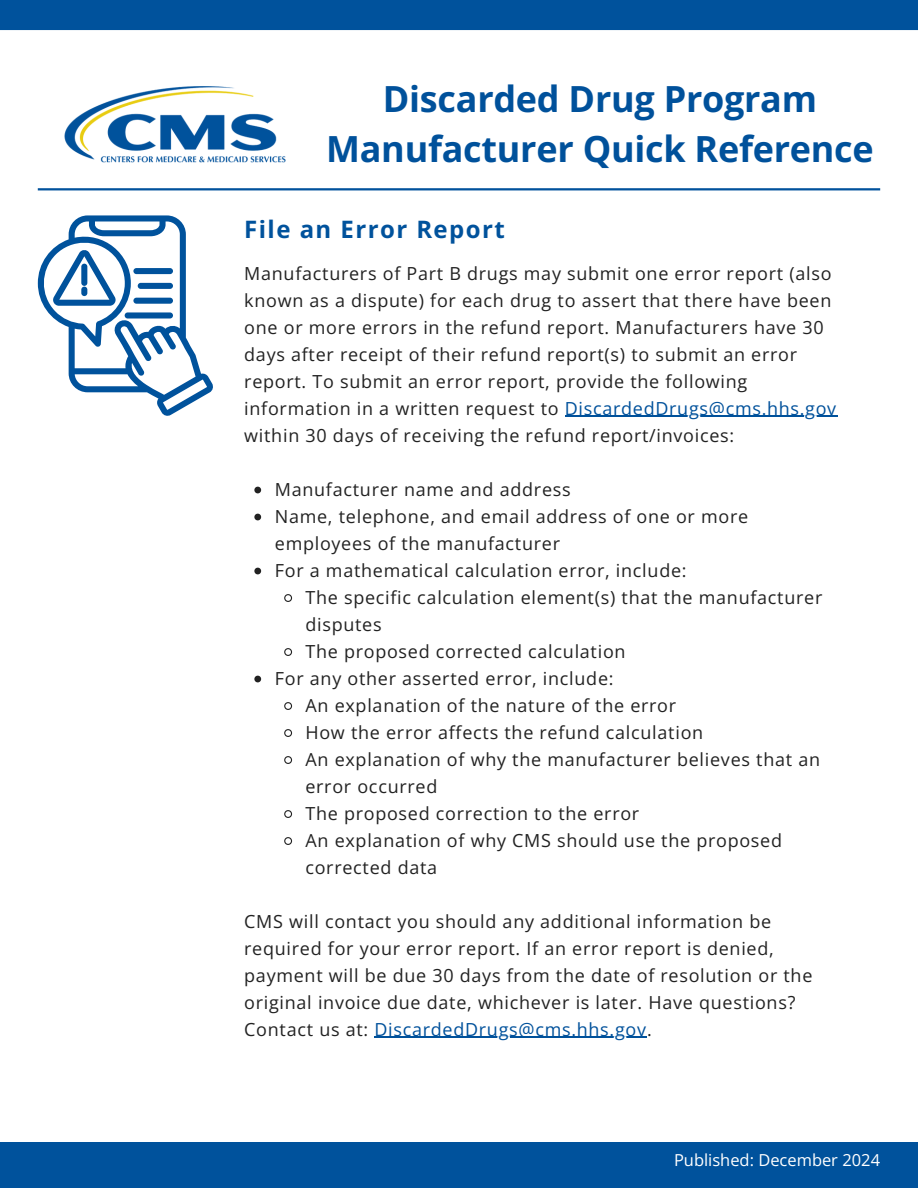
<style>
.page{position:relative;width:918px;height:1188px;background:#00529c}
.page>*{position:absolute;margin:0;border:0;box-sizing:border-box;transform-origin:0 0}
.t1{font:700 36px/49.5px "Open Sans";letter-spacing:-.005em;color:#00519b;text-align:center}
.t2{font:700 24px "Open Sans";letter-spacing:.06em;color:#00529c}
.t3{font:18px/27px "Open Sans";letter-spacing:.04em;color:#222}
.t4{font:16.5px "Open Sans";color:#fff}
.s1{color:#00519b}
</style>
<div class="page">
<div style="left:0;top:30px;width:918px;height:1112px;background:#fff"></div>
<hr style="left:375px;top:1037px;width:272px;height:1px;background:#00519b">
<hr style="left:565px;top:416px;width:272px;height:1px;background:#00519b">
<hr style="left:38px;top:188px;width:842px;height:2px;background:#00529c">
<img style="left:38px;top:60px;width:274px;height:137px">
<svg style="left:38px;top:215px;width:176px;height:202px"></svg>
<svg style="left:254px;top:487px;width:7px;height:6px"></svg>
<svg style="left:254px;top:514px;width:7px;height:6px"></svg>
<svg style="left:254px;top:568px;width:7px;height:6px"></svg>
<svg style="left:283px;top:593px;width:10px;height:10px"></svg>
<svg style="left:283px;top:647px;width:10px;height:10px"></svg>
<svg style="left:254px;top:676px;width:7px;height:6px"></svg>
<svg style="left:283px;top:701px;width:10px;height:10px"></svg>
<svg style="left:283px;top:728px;width:10px;height:10px"></svg>
<svg style="left:283px;top:755px;width:10px;height:10px"></svg>
<svg style="left:283px;top:809px;width:10px;height:10px"></svg>
<svg style="left:283px;top:836px;width:10px;height:10px"></svg>
<h1 class="t1" style="left:326px;top:73px;width:549px">Discarded Drug Program<br>Manufacturer Quick Reference</h1>
<h2 class="t2" style="left:244px;top:213px;width:262px">File an Error Report</h2>
<p class="t3" style="left:244px;top:259px;width:594px">Manufacturers of Part B drugs may submit one error report (also known as a dispute) for each drug to assert that there have been one or more errors in the refund report. Manufacturers have 30 days after receipt of their refund report(s) to submit an error report. To submit an error report, provide the following information in a written request to <span class="s1">DiscardedDrugs@cms.hhs.gov </span>within 30 days of receiving the refund report/invoices:</p>
<p class="t3" style="left:275px;top:475px;width:297px">Manufacturer name and address</p>
<p class="t3" style="left:275px;top:502px;width:475px">Name, telephone, and email address of one or more employees of the manufacturer</p>
<p class="t3" style="left:275px;top:556px;width:413px">For a mathematical calculation error, include:</p>
<p class="t3" style="left:305px;top:583px;width:518px">The specific calculation element(s) that the manufacturer disputes</p>
<p class="t3" style="left:305px;top:637px;width:322px">The proposed corrected calculation</p>
<p class="t3" style="left:275px;top:664px;width:340px">For any other asserted error, include:</p>
<p class="t3" style="left:305px;top:691px;width:372px">An explanation of the nature of the error</p>
<p class="t3" style="left:305px;top:718px;width:399px">How the error affects the refund calculation</p>
<p class="t3" style="left:305px;top:745px;width:516px">An explanation of why the manufacturer believes that an error occurred</p>
<p class="t3" style="left:305px;top:799px;width:335px">The proposed correction to the error</p>
<p class="t3" style="left:305px;top:826px;width:478px">An explanation of why CMS should use the proposed corrected data</p>
<p class="t3" style="left:244px;top:907px;width:570px">CMS will contact you should any additional information be required for your error report. If an error report is denied, payment will be due 30 days from the date of resolution or the original invoice due date, whichever is later. Have questions?<br>Contact us at: <span class="s1">DiscardedDrugs@cms.hhs.gov</span>.</p>
<p class="t4" style="left:674px;top:1149px;width:208px">Published: December 2024</p>
</div>
